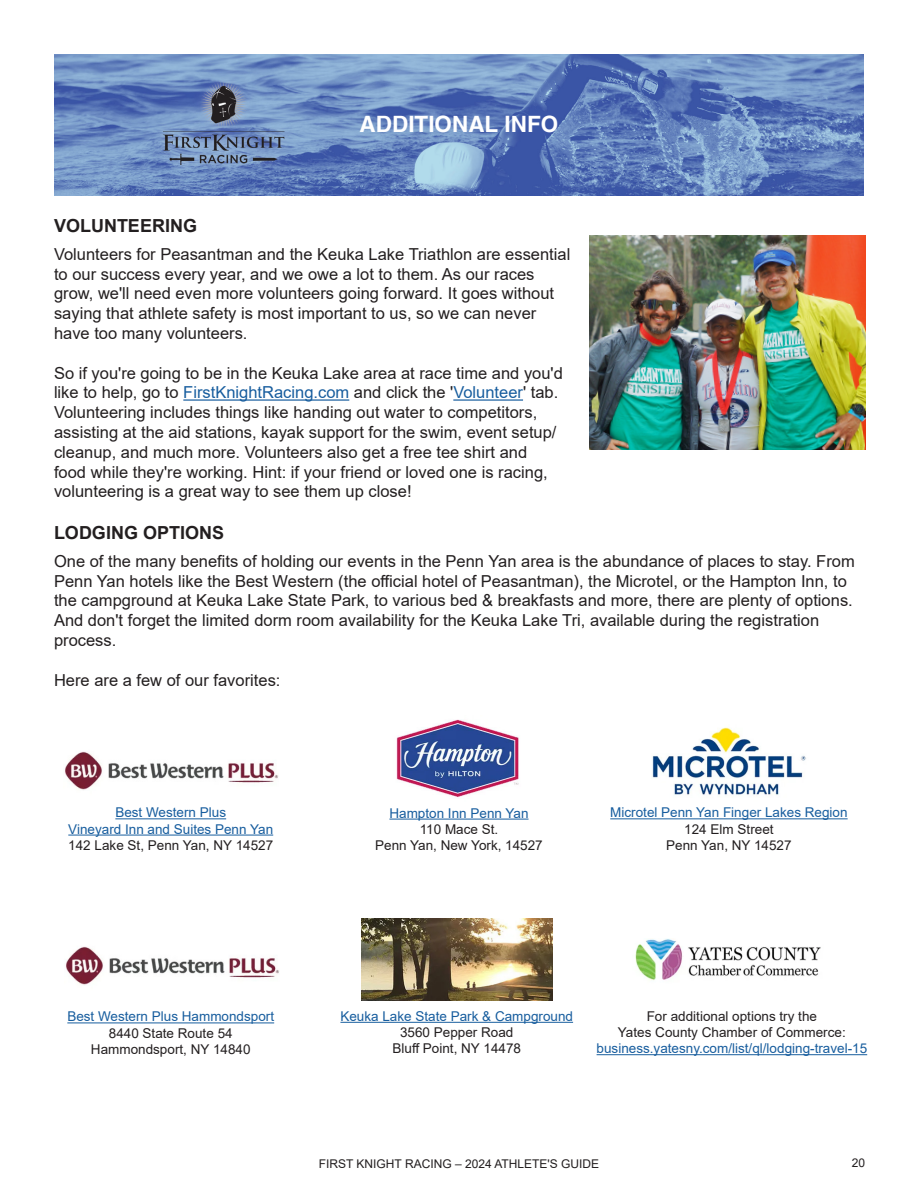
<style>
.page{position:relative;width:918px;height:1188px;background:#fff}
.page>*{position:absolute;margin:0;border:0;box-sizing:border-box;transform-origin:0 0}
.t1{font:700 22.5px "Helvetica cyr";color:#fff}
.Heading{font:700 18px "Arial";color:#231f20}
.t2{font:16.5px/19.8px "Arial";color:#231f20}
.t3{font:13.5px/16.2px "Arial";color:#231f20;text-align:center}
.t4{font:13.5px/16.2px "Arial";color:#175d9e;text-align:center}
.t5{font:12px "Arial";color:#231f20}
.s1{color:#175d9e}
.s2{color:#231f20}
</style>
<div class="page">
<hr style="left:183px;top:399px;width:166px;height:2px;background:#175d9e">
<hr style="left:453px;top:399px;width:70px;height:2px;background:#175d9e">
<img style="left:66px;top:946px;width:214px;height:39px">
<img style="left:361px;top:919px;width:191px;height:82px">
<img style="left:652px;top:727px;width:154px;height:68px">
<img style="left:635px;top:938px;width:186px;height:42px">
<img style="left:65px;top:751px;width:214px;height:69px">
<hr style="left:115px;top:818px;width:111px;height:1px;background:#175d9e">
<hr style="left:68px;top:835px;width:205px;height:1px;background:#175d9e">
<hr style="left:67px;top:1022px;width:207px;height:1px;background:#175d9e">
<hr style="left:610px;top:818px;width:238px;height:1px;background:#175d9e">
<hr style="left:340px;top:1022px;width:233px;height:1px;background:#175d9e">
<hr style="left:597px;top:1054px;width:270px;height:1px;background:#175d9e">
<img style="left:54px;top:54px;width:810px;height:141px">
<img style="left:590px;top:235px;width:276px;height:214px">
<img style="left:396px;top:719px;width:123px;height:79px">
<hr style="left:389px;top:819px;width:140px;height:1px;background:#175d9e">
<p class="t1" style="left:360px;top:112px;width:200px">ADDITIONAL INFO</p>
<p class="Heading" style="left:54px;top:213px;width:145px">VOLUNTEERING</p>
<p class="t2" style="left:54px;top:244px;width:518px">Volunteers for Peasantman and the Keuka Lake Triathlon are essential to our success every year, and we owe a lot to them. As our races grow, we'll need even more volunteers going forward. It goes without saying that athlete safety is most important to us, so we can never have too many volunteers.</p>
<p class="t2" style="left:54px;top:363px;width:510px">So if you're going to be in the Keuka Lake area at race time and you'd like to help, go to <span class="s1">FirstKnightRacing.com</span> and click the '<span class="s1">Volunteer</span>' tab.<br>Volunteering includes things like handing out water to competitors, assisting at the aid stations, kayak support for the swim, event setup/ cleanup, and much more. Volunteers also get a free tee shirt and food while they're working. Hint: if your friend or loved one is racing, volunteering is a great way to see them up close!</p>
<p class="Heading" style="left:54px;top:520px;width:172px">LODGING OPTIONS</p>
<p class="t2" style="left:54px;top:551px;width:802px">One of the many benefits of holding our events in the Penn Yan area is the abundance of places to stay. From Penn Yan hotels like the Best Western (the official hotel of Peasantman), the Microtel, or the Hampton Inn, to the campground at Keuka Lake State Park, to various bed &amp; breakfasts and more, there are plenty of options.<br>And don't forget the limited dorm room availability for the Keuka Lake Tri, available during the registration process.</p>
<p class="t2" style="left:54px;top:670px;width:228px">Here are a few of our favorites:</p>
<p class="t4" style="left:68px;top:805px;width:206px">Best Western Plus<br>Vineyard Inn and Suites Penn Yan<br><span class="s2">142 Lake St, Penn Yan, NY 14527</span></p>
<p class="t3" style="left:375px;top:805px;width:169px"><span class="s1">Hampton Inn Penn Yan<br></span>110 Mace St.<br>Penn Yan, New York, 14527</p>
<p class="t4" style="left:610px;top:805px;width:239px">Microtel Penn Yan Finger Lakes Region<br><span class="s2">124 Elm Street<br>Penn Yan, NY 14527</span></p>
<p class="t4" style="left:67px;top:1009px;width:208px">Best Western Plus Hammondsport</p>
<p class="t3" style="left:109px;top:1025px;width:125px">8440 State Route 54</p>
<p class="t3" style="left:91px;top:1041px;width:161px">Hammondsport, NY 14840</p>
<p class="t3" style="left:340px;top:1008px;width:234px"><span class="s1">Keuka Lake State Park &amp; Campground<br></span>3560 Pepper Road<br>Bluff Point, NY 14478</p>
<p class="t3" style="left:647px;top:1008px;width:172px">For additional options try the</p>
<p class="t3" style="left:618px;top:1024px;width:229px">Yates County Chamber of Commerce:</p>
<p class="t4" style="left:597px;top:1040px;width:272px">business.yatesny.com/list/ql/lodging-travel-15</p>
<p class="t5" style="left:319px;top:1155px;width:282px">FIRST KNIGHT RACING – 2024 ATHLETE'S GUIDE</p>
<p class="t5" style="left:852px;top:1154px;width:15px">20</p>
</div>
